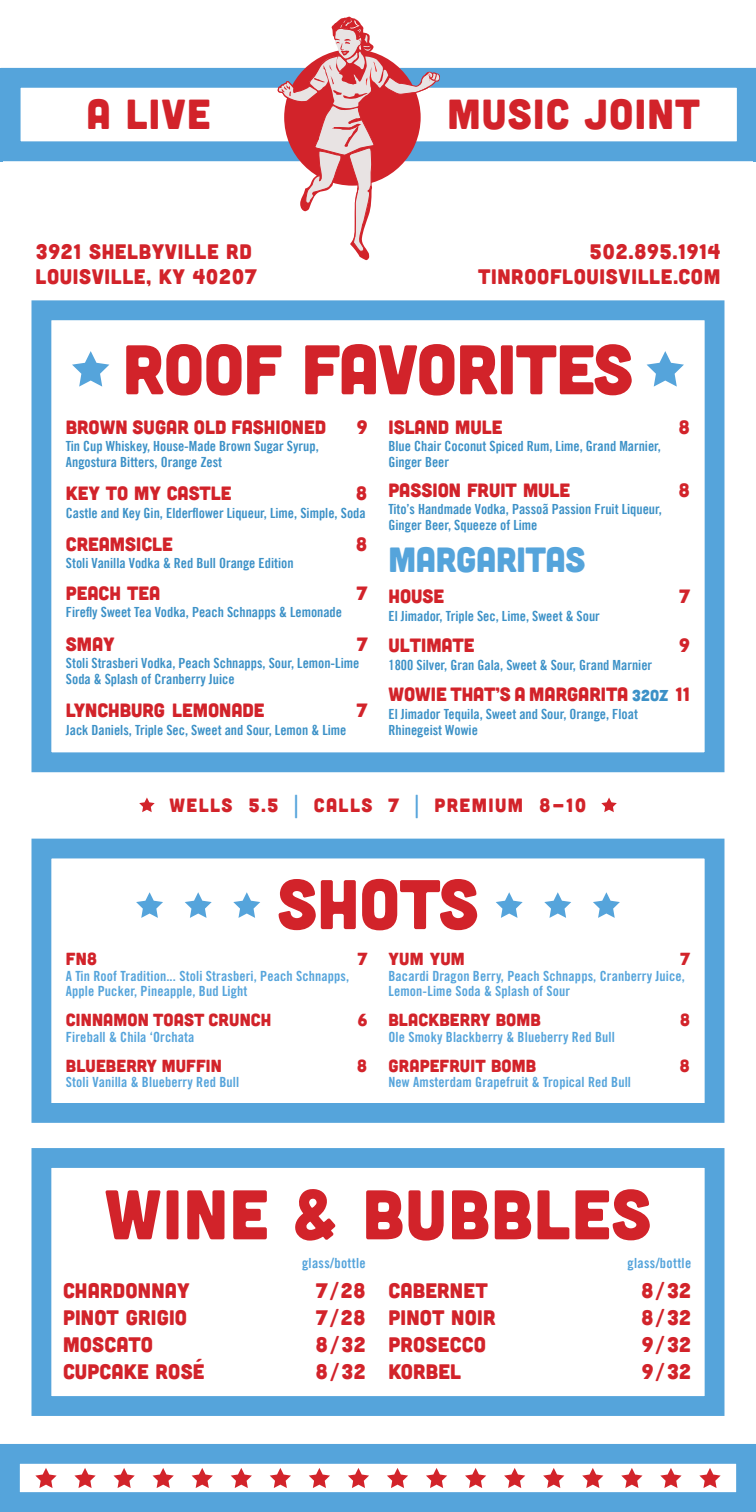
<style>
.page{position:relative;width:756px;height:1512px;background:#fff}
.page>*{position:absolute;margin:0;border:0;box-sizing:border-box;transform-origin:0 0}
.t1{font:70px "Cubano";letter-spacing:-.01em;color:#d2232a}
.t2{font:70px "Cubano";letter-spacing:.025em;color:#d2232a}
.t3{font:42px "Cubano";letter-spacing:.03em;color:#d2232a}
.t4{font:35px "Cubano";letter-spacing:-.01em;color:#55a4db}
.t5{font:21px "Cubano";letter-spacing:.01em;color:#d2232a}
.t6{font:21px/25.2px "Cubano";letter-spacing:.03em;color:#d2232a}
.t7{font:19.25px "Cubano";color:#d2232a}
.t8{font:19.25px "Cubano";letter-spacing:.075em;color:#d2232a}
.t9{font:17.5px "Cubano";letter-spacing:.01em;color:#d2232a}
.t10{font:14px/15.8px "Trade Gothic LT Bold Cond Twenty";color:#3c91c7}
.t11{font:14px/15.8px "Trade Gothic LT Std Bd Cn 20";letter-spacing:.01em;color:#55a4db}
.t12{font:14px "Trade Gothic LT Bold Cond Twenty";letter-spacing:.025em;color:#55a4db}
.s1{font-size:15.75px;color:#3c91c7}
.s2{font-size:25.03px;color:#55a4db}
</style>
<div class="page">
<div style="left:0;top:1444px;width:756px;height:68px;border:20px solid #55a4db"></div>
<svg style="left:35px;top:1468px;width:22px;height:20px"></svg>
<svg style="left:192px;top:1468px;width:21px;height:20px"></svg>
<svg style="left:348px;top:1468px;width:21px;height:20px"></svg>
<svg style="left:504px;top:1468px;width:21px;height:20px"></svg>
<svg style="left:660px;top:1468px;width:22px;height:20px"></svg>
<svg style="left:74px;top:1468px;width:22px;height:20px"></svg>
<svg style="left:231px;top:1468px;width:21px;height:20px"></svg>
<svg style="left:387px;top:1468px;width:21px;height:20px"></svg>
<svg style="left:543px;top:1468px;width:21px;height:20px"></svg>
<svg style="left:699px;top:1468px;width:22px;height:20px"></svg>
<svg style="left:113px;top:1468px;width:22px;height:20px"></svg>
<svg style="left:270px;top:1468px;width:21px;height:20px"></svg>
<svg style="left:426px;top:1468px;width:21px;height:20px"></svg>
<svg style="left:582px;top:1468px;width:21px;height:20px"></svg>
<svg style="left:153px;top:1468px;width:21px;height:20px"></svg>
<svg style="left:309px;top:1468px;width:21px;height:20px"></svg>
<svg style="left:465px;top:1468px;width:21px;height:20px"></svg>
<svg style="left:621px;top:1468px;width:22px;height:20px"></svg>
<hr style="left:755px;top:1444px;width:1px;height:68px;background:#55a4db">
<div style="left:31px;top:839px;width:693px;height:284px;border:20px solid #55a4db"></div>
<svg style="left:496px;top:892px;width:27px;height:26px"></svg>
<svg style="left:544px;top:892px;width:27px;height:26px"></svg>
<svg style="left:593px;top:892px;width:27px;height:26px"></svg>
<svg style="left:136px;top:892px;width:27px;height:26px"></svg>
<svg style="left:185px;top:892px;width:27px;height:26px"></svg>
<svg style="left:233px;top:892px;width:27px;height:26px"></svg>
<div style="left:31px;top:1148px;width:693px;height:268px;border:20px solid #55a4db"></div>
<hr style="left:0;top:68px;width:3px;height:93px;background:#55a4db">
<div style="left:1px;top:68px;width:755px;height:93px;border:20px solid #55a4db"></div>
<svg style="left:276px;top:16px;width:164px;height:244px"></svg>
<div style="left:31px;top:300px;width:693px;height:472px;border:20px solid #55a4db"></div>
<svg style="left:647px;top:351px;width:37px;height:36px"></svg>
<svg style="left:72px;top:351px;width:37px;height:36px"></svg>
<svg style="left:601px;top:797px;width:16px;height:15px"></svg>
<svg style="left:139px;top:797px;width:16px;height:15px"></svg>
<h2 class="t3" style="left:86px;top:87px;width:126px">A LIVE</h2>
<h2 class="t3" style="left:447px;top:87px;width:254px">MUSIC JOINT</h2>
<h3 class="t6" style="left:36px;top:238px;width:223px">3921 SHELBYVILLE RD<br>LOUISVILLE, KY 40207</h3>
<h3 class="t6" style="left:478px;top:238px;width:244px;text-align:right">502.895.1914<br>TINROOFLOUISVILLE.COM</h3>
<h1 class="t1" style="left:123px;top:325px;width:512px">ROOF FAVORITES</h1>
<h3 class="t7" style="left:66px;top:415px;width:262px">BROWN SUGAR OLD FASHIONED</h3>
<h3 class="t7" style="left:357px;top:415px;width:12px">9</h3>
<p class="t10" style="left:66px;top:438px;width:254px">Tin Cup Whiskey, House-Made Brown Sugar Syrup,<br>Angostura Bitters, Orange Zest</p>
<h3 class="t7" style="left:66px;top:481px;width:167px">KEY TO MY CASTLE</h3>
<h3 class="t7" style="left:356px;top:481px;width:13px">8</h3>
<p class="t10" style="left:66px;top:505px;width:301px">Castle and Key Gin, Elderflower Liqueur, Lime, Simple, Soda</p>
<h3 class="t7" style="left:66px;top:532px;width:108px">CREAMSICLE</h3>
<h3 class="t7" style="left:356px;top:532px;width:13px">8</h3>
<p class="t10" style="left:66px;top:555px;width:229px">Stoli Vanilla Vodka &amp; Red Bull Orange Edition</p>
<h3 class="t7" style="left:66px;top:581px;width:96px">PEACH TEA</h3>
<h3 class="t7" style="left:357px;top:581px;width:12px">7</h3>
<p class="t10" style="left:66px;top:604px;width:278px">Firefly Sweet Tea Vodka, Peach Schnapps &amp; Lemonade</p>
<h3 class="t7" style="left:66px;top:632px;width:50px">SMAY</h3>
<h3 class="t7" style="left:357px;top:632px;width:12px">7</h3>
<p class="t10" style="left:66px;top:655px;width:295px">Stoli Strasberi Vodka, Peach Schnapps, Sour, Lemon-Lime<br>Soda &amp; Splash of Cranberry Juice</p>
<h3 class="t7" style="left:66px;top:698px;width:200px">LYNCHBURG LEMONADE</h3>
<h3 class="t7" style="left:357px;top:698px;width:12px">7</h3>
<p class="t10" style="left:66px;top:722px;width:282px">Jack Daniels, Triple Sec, Sweet and Sour, Lemon &amp; Lime</p>
<h3 class="t7" style="left:388px;top:415px;width:115px">ISLAND MULE</h3>
<h3 class="t7" style="left:679px;top:415px;width:13px">8</h3>
<p class="t10" style="left:388px;top:438px;width:274px">Blue Chair Coconut Spiced Rum, Lime, Grand Marnier,<br>Ginger Beer</p>
<h3 class="t7" style="left:388px;top:478px;width:183px">PASSION FRUIT MULE</h3>
<h3 class="t7" style="left:678px;top:478px;width:13px">8</h3>
<p class="t10" style="left:388px;top:501px;width:275px">Tito’s Handmade Vodka, Passoã Passion Fruit Liqueur,<br>Ginger Beer, Squeeze of Lime</p>
<h3 class="t4" style="left:388px;top:537px;width:199px">MARGARITAS</h3>
<h3 class="t7" style="left:388px;top:584px;width:57px">HOUSE</h3>
<h3 class="t7" style="left:679px;top:584px;width:12px">7</h3>
<p class="t10" style="left:388px;top:608px;width:213px">El Jimador, Triple Sec, Lime, Sweet &amp; Sour</p>
<h3 class="t7" style="left:388px;top:633px;width:88px">ULTIMATE</h3>
<h3 class="t7" style="left:679px;top:633px;width:12px">9</h3>
<p class="t10" style="left:388px;top:657px;width:265px">1800 Silver, Gran Gala, Sweet &amp; Sour, Grand Marnier</p>
<h3 class="t7" style="left:388px;top:682px;width:303px">WOWIE THAT’S A MARGARITA <span class="s1">32OZ</span> 11</h3>
<p class="t10" style="left:388px;top:706px;width:251px">El Jimador Tequila, Sweet and Sour, Orange, Float<br>Rhinegeist Wowie</p>
<h3 class="t8" style="left:170px;top:793px;width:418px">WELLS 5.5 <span class="s2">|</span> CALLS 7 <span class="s2">|</span> PREMIUM 8-10</h3>
<h1 class="t1" style="left:277px;top:859px;width:203px">SHOTS</h1>
<p class="t9" style="left:66px;top:947px;width:33px">FN8</p>
<p class="t9" style="left:358px;top:947px;width:11px">7</p>
<p class="t11" style="left:66px;top:968px;width:285px">A Tin Roof Tradition... Stoli Strasberi, Peach Schnapps,<br>Apple Pucker, Pineapple, Bud Light</p>
<p class="t9" style="left:66px;top:1009px;width:207px">CINNAMON TOAST CRUNCH</p>
<p class="t9" style="left:358px;top:1009px;width:11px">6</p>
<p class="t11" style="left:66px;top:1029px;width:130px">Fireball &amp; Chila ‘Orchata</p>
<p class="t9" style="left:66px;top:1054px;width:157px">BLUEBERRY MUFFIN</p>
<p class="t9" style="left:357px;top:1054px;width:12px">8</p>
<p class="t11" style="left:66px;top:1074px;width:175px">Stoli Vanilla &amp; Blueberry Red Bull</p>
<p class="t9" style="left:388px;top:947px;width:78px">YUM YUM</p>
<p class="t9" style="left:680px;top:947px;width:11px">7</p>
<p class="t11" style="left:388px;top:968px;width:298px">Bacardi Dragon Berry, Peach Schnapps, Cranberry Juice,<br>Lemon-Lime Soda &amp; Splash of Sour</p>
<p class="t9" style="left:388px;top:1009px;width:154px">BLACKBERRY BOMB</p>
<p class="t9" style="left:680px;top:1009px;width:12px">8</p>
<p class="t11" style="left:388px;top:1029px;width:228px">Ole Smoky Blackberry &amp; Blueberry Red Bull</p>
<p class="t9" style="left:388px;top:1054px;width:149px">GRAPEFRUIT BOMB</p>
<p class="t9" style="left:679px;top:1054px;width:12px">8</p>
<p class="t11" style="left:388px;top:1074px;width:244px">New Amsterdam Grapefruit &amp; Tropical Red Bull</p>
<h1 class="t2" style="left:105px;top:1170px;width:548px">WINE &amp; BUBBLES</h1>
<p class="t12" style="left:302px;top:1254px;width:65px">glass/bottle</p>
<p class="t12" style="left:628px;top:1254px;width:65px">glass/bottle</p>
<h3 class="t5" style="left:63px;top:1277px;width:128px">CHARDONNAY</h3>
<h3 class="t5" style="left:316px;top:1277px;width:51px">7/28</h3>
<h3 class="t5" style="left:63px;top:1304px;width:126px">PINOT GRIGIO</h3>
<h3 class="t5" style="left:316px;top:1304px;width:51px">7/28</h3>
<h3 class="t5" style="left:63px;top:1331px;width:92px">MOSCATO</h3>
<h3 class="t5" style="left:316px;top:1331px;width:52px">8/32</h3>
<h3 class="t5" style="left:63px;top:1359px;width:143px">CUPCAKE ROSÉ</h3>
<h3 class="t5" style="left:316px;top:1359px;width:52px">8/32</h3>
<h3 class="t5" style="left:388px;top:1277px;width:101px">CABERNET</h3>
<h3 class="t5" style="left:641px;top:1277px;width:52px">8/32</h3>
<h3 class="t5" style="left:388px;top:1304px;width:108px">PINOT NOIR</h3>
<h3 class="t5" style="left:641px;top:1304px;width:52px">8/32</h3>
<h3 class="t5" style="left:388px;top:1331px;width:99px">PROSECCO</h3>
<h3 class="t5" style="left:642px;top:1331px;width:51px">9/32</h3>
<h3 class="t5" style="left:388px;top:1359px;width:74px">KORBEL</h3>
<h3 class="t5" style="left:642px;top:1359px;width:51px">9/32</h3>
</div>
